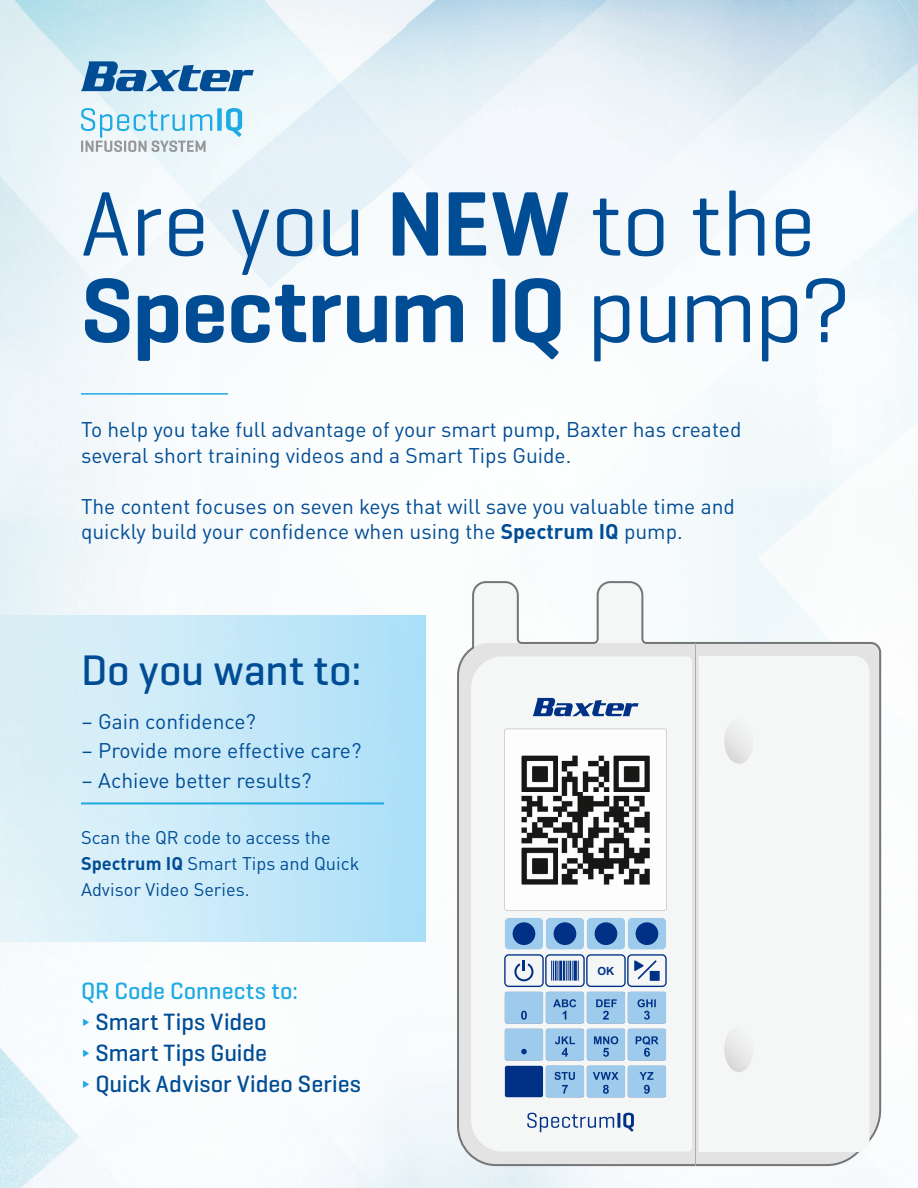
<style>
.page{position:relative;width:918px;height:1188px;background:#fff}
.page>*{position:absolute;margin:0;border:0;box-sizing:border-box;transform-origin:0 0}
.t1{font:93.15px/86.6px "Geogrotesque";color:#014d95}
.t2{font:500 43.5px "Geogrotesque";letter-spacing:.005em;color:#014d95}
.t3{font:500 24px/31.2px "Geogrotesque";color:#014d95}
.t4{font:21px/25.5px "DIN Pro";color:#014d95}
.t5{font:18.15px/26.2px "DIN Pro";color:#014d95}
.t6{font:700 11.25px "Arial";color:#003186}
.s1{font-weight:600}
.s2{font-weight:700}
.s3{color:#1eaae2}
</style>
<div class="page">
<img style="left:0;top:942px;width:408px;height:246px">
<hr style="left:81px;top:393px;width:147px;height:2px;background:#1eaae2">
<hr style="left:81px;top:802px;width:303px;height:2px;background:#1eaae2">
<svg style="left:457px;top:581px;width:424px;height:585px;fill:#f5f7f7"></svg>
<div style="left:699px;top:656px;width:171px;height:496px;background:#f5f7f7"></div>
<hr style="left:695px;top:643px;width:1px;height:522px;background:#adaeae">
<img style="left:753px;top:718px;width:1px;height:46px">
<img style="left:724px;top:718px;width:29px;height:46px">
<img style="left:724px;top:1027px;width:30px;height:46px">
<img style="left:724px;top:1027px;width:29px;height:45px">
<svg style="left:504px;top:729px;width:163px;height:182px"></svg>
<svg style="left:533px;top:698px;width:106px;height:18px"></svg>
<svg style="left:527px;top:1113px;width:87px;height:19px"></svg>
<hr style="left:617px;top:1113px;width:3px;height:15px;background:#003186">
<svg style="left:623px;top:1113px;width:11px;height:19px"></svg>
<div style="left:505px;top:1066px;width:38px;height:31px;background:#003186;border-radius:2px"></div>
<svg style="left:546px;top:1066px;width:120px;height:31px;background:#94c0e3"></svg>
<svg style="left:505px;top:1029px;width:161px;height:31px;background:#96c1e4"></svg>
<svg style="left:504px;top:918px;width:163px;height:105px"></svg>
<svg style="left:81px;top:108px;width:131px;height:44px"></svg>
<div style="left:217px;top:108px;width:5px;height:23px;background:#1eaae2"></div>
<svg style="left:226px;top:108px;width:16px;height:29px"></svg>
<svg style="left:81px;top:61px;width:173px;height:30px;background:#709fc6"></svg>
<h1 class="t1" style="left:81px;top:178px;width:770px">Are you <span class="s1">NEW</span> to the<br><span class="s1">Spectrum IQ</span> pump?</h1>
<p class="t4" style="left:81px;top:416px;width:662px">To help you take full advantage of your smart pump, Baxter has created several short training videos and a Smart Tips Guide.</p>
<p class="t4" style="left:81px;top:492px;width:655px">The content focuses on seven keys that will save you valuable time and quickly build your confidence when using the <span class="s2">Spectrum IQ</span> pump.</p>
<h2 class="t2" style="left:81px;top:643px;width:282px">Do you want to:</h2>
<p class="t4" style="left:81px;top:707px;width:177px">– Gain confidence?</p>
<p class="t4" style="left:81px;top:737px;width:282px">– Provide more effective care?</p>
<p class="t4" style="left:81px;top:767px;width:232px">– Achieve better results?</p>
<p class="t5" style="left:81px;top:823px;width:280px">Scan the QR code to access the<br><span class="s2">Spectrum IQ</span> Smart Tips and Quick<br>Advisor Video Series.</p>
<p class="t3" style="left:81px;top:974px;width:282px"><span class="s3">QR Code Connects to:<br>∂</span> Smart Tips Video<br><span class="s3">∂</span> Smart Tips Guide<br><span class="s3">∂</span> Quick Advisor Video Series</p>
<p class="t6" style="left:597px;top:963px;width:18px">OK</p>
</div>
